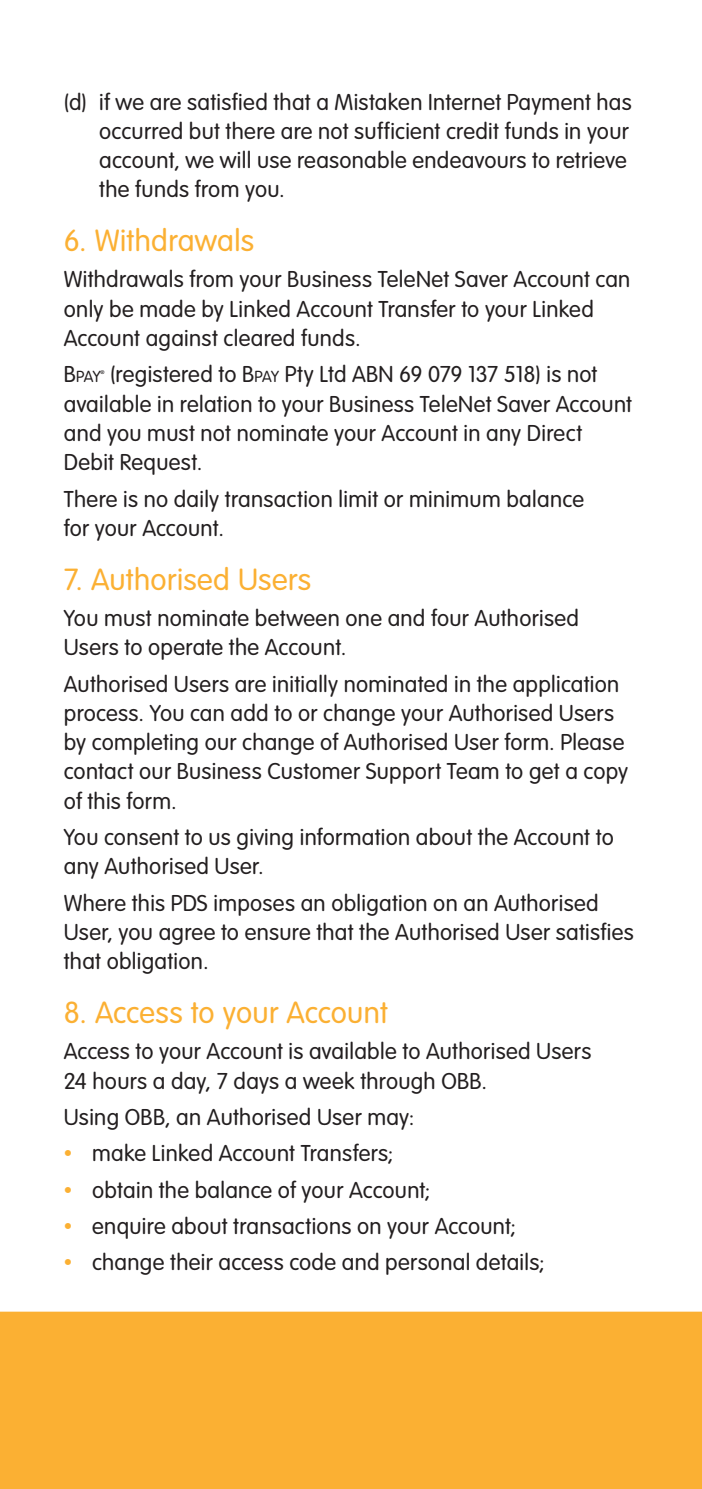
<style>
.page{position:relative;width:702px;height:1489px;background:#fff}
.page>*{position:absolute;margin:0;border:0;box-sizing:border-box;transform-origin:0 0}
.BW_Sub_Heading{font:300 30px "Bankwest Rounded";letter-spacing:.01em;color:#fbb033}
.BW_Copy{font:300 22.5px/29.2px "Bankwest Rounded";letter-spacing:.015em;color:#231f20}
.BW__Copy{font:300 22.5px/29.2px "Bankwest Rounded";letter-spacing:.015em;color:#231f20}
.BW_Copy-2{font:300 15.75px "Bankwest Rounded";color:#231f20}
.s1{font-size:22.5px}
.s2{font-size:15.75px}
.s3{color:#fbb033}
</style>
<div class="page">
<div style="left:0;top:1311px;width:702px;height:177px;background:#fbb033"></div>
<p class="BW__Copy" style="left:99px;top:86px;width:534px;text-indent:-35px">(d) if we are satisfied that a Mistaken Internet Payment has occurred but there are not sufficient credit funds in your account, we will use reasonable endeavours to retrieve the funds from you.</p>
<p class="BW_Sub_Heading" style="left:64px;top:221px;width:192px">6. Withdrawals</p>
<p class="BW_Copy" style="left:64px;top:264px;width:568px">Withdrawals from your Business TeleNet Saver Account can only be made by Linked Account Transfer to your Linked<br>Account against cleared funds.</p>
<p class="BW_Copy-2" style="left:64px;top:367px;width:42px"><span class="s1">B</span>pay<sup>®</sup></p>
<p class="BW_Copy" style="left:64px;top:359px;width:569px;text-indent:46px">(registered to B<span class="s2">pay</span> Pty Ltd ABN 69 079 137 518) is not available in relation to your Business TeleNet Saver Account and you must not nominate your Account in any Direct Debit Request.</p>
<p class="BW_Copy" style="left:64px;top:483px;width:521px">There is no daily transaction limit or minimum balance for your Account.</p>
<p class="BW_Sub_Heading" style="left:64px;top:559px;width:249px">7. Authorised Users</p>
<p class="BW_Copy" style="left:64px;top:602px;width:517px">You must nominate between one and four Authorised<br>Users to operate the Account.</p>
<p class="BW_Copy" style="left:64px;top:668px;width:566px">Authorised Users are initially nominated in the application process. You can add to or change your Authorised Users by completing our change of Authorised User form. Please contact our Business Customer Support Team to get a copy of this form.</p>
<p class="BW_Copy" style="left:64px;top:821px;width:551px">You consent to us giving information about the Account to any Authorised User.</p>
<p class="BW_Copy" style="left:64px;top:887px;width:571px">Where this PDS imposes an obligation on an Authorised<br>User, you agree to ensure that the Authorised User satisfies that obligation.</p>
<p class="BW_Sub_Heading" style="left:64px;top:993px;width:325px">8. Access to your Account</p>
<p class="BW_Copy" style="left:64px;top:1035px;width:529px">Access to your Account is available to Authorised Users<br>24 hours a day, 7 days a week through OBB.</p>
<p class="BW_Copy" style="left:64px;top:1101px;width:352px">Using OBB, an Authorised User may:</p>
<p class="BW_Copy" style="left:64px;top:1137px;width:331px"><span class="s3">•</span> make Linked Account Transfers;</p>
<p class="BW_Copy" style="left:64px;top:1174px;width:368px"><span class="s3">•</span> obtain the balance of your Account;</p>
<p class="BW_Copy" style="left:64px;top:1210px;width:454px"><span class="s3">•</span> enquire about transactions on your Account;</p>
<p class="BW_Copy" style="left:64px;top:1246px;width:482px"><span class="s3">•</span> change their access code and personal details;</p>
</div>
